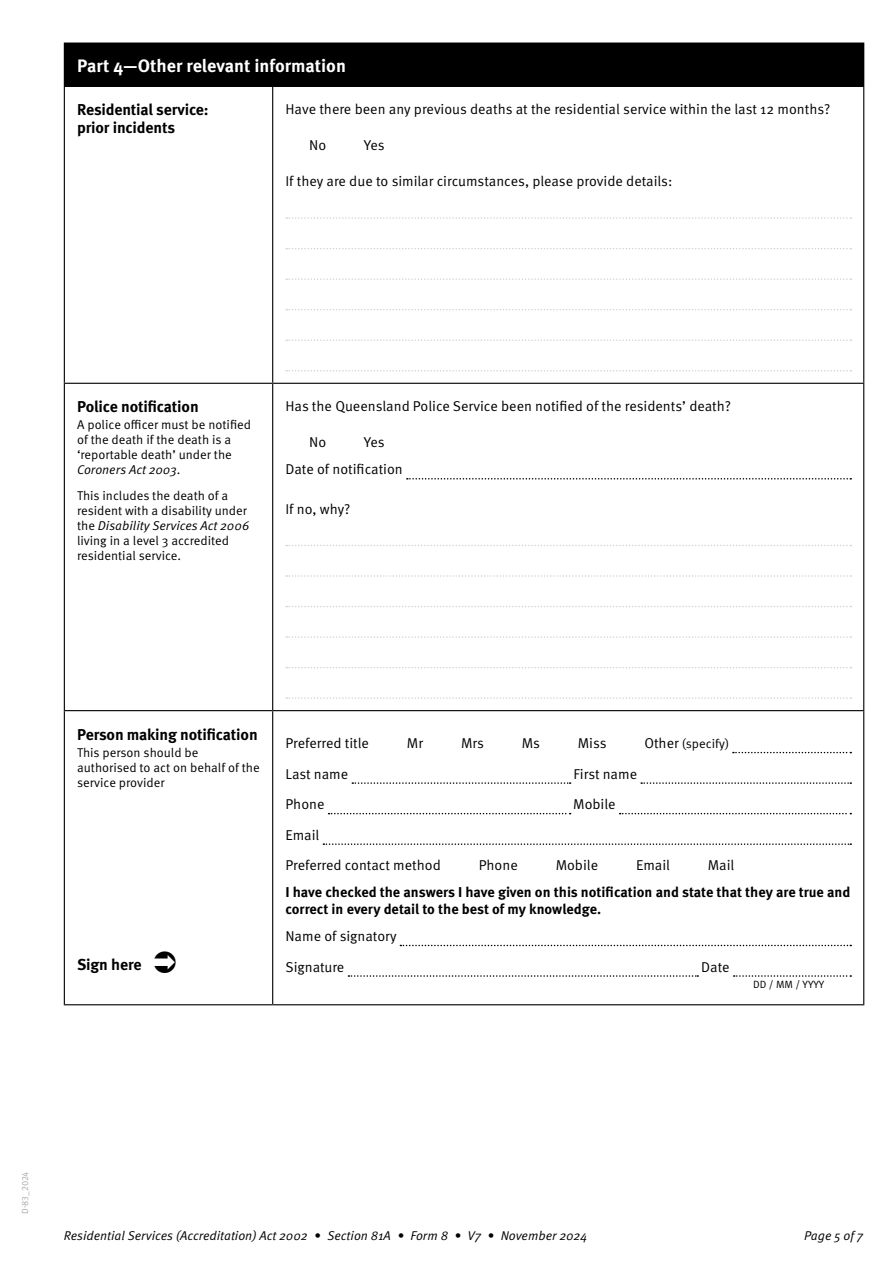
<style>
.page{position:relative;width:893px;height:1263px;background:#fff}
.page>*{position:absolute;margin:0;border:0;box-sizing:border-box;transform-origin:0 0}
.t1{font:700 18px "Meta Pro";color:#fff}
.t2{font:700 15.75px/18px "Meta Pro";letter-spacing:-.01em;color:#000}
.t3{font:14.25px/27.2px "Meta Pro Norm";color:#000}
.t4{font:700 14.25px/16.5px "Meta Pro";color:#000}
.t5{font:12.75px/15px "Meta Pro Norm";color:#000}
.t6{font:12.75px "Meta Pro Norm Ita";color:#000}
.t7{font:10.5px "Meta Pro Norm";color:#000}
.t8{font:9px "Meta Pro Norm";letter-spacing:-.015em;color:#a7a9ac}
.s1{font-family:"Meta Pro Norm"}
.s2{font-size:14.25px}
</style>
<div class="page">
<div style="left:64px;top:43px;width:800px;height:43px;background:#000"></div>
<hr style="left:272px;top:87px;width:1px;height:296px;background:#000">
<hr style="left:64px;top:383px;width:209px;height:1px;background:#000">
<hr style="left:273px;top:383px;width:591px;height:1px;background:#000">
<hr style="left:272px;top:384px;width:1px;height:326px;background:#000">
<hr style="left:64px;top:710px;width:209px;height:1px;background:#000">
<hr style="left:273px;top:710px;width:591px;height:1px;background:#000">
<hr style="left:272px;top:711px;width:1px;height:293px;background:#000">
<hr style="left:64px;top:86px;width:209px;height:1px;background:#000">
<hr style="left:64px;top:87px;width:1px;height:296px;background:#000">
<hr style="left:273px;top:86px;width:591px;height:1px;background:#000">
<hr style="left:863px;top:87px;width:1px;height:296px;background:#000">
<hr style="left:64px;top:384px;width:1px;height:326px;background:#000">
<hr style="left:863px;top:384px;width:1px;height:326px;background:#000">
<hr style="left:64px;top:711px;width:1px;height:293px;background:#000">
<hr style="left:863px;top:711px;width:1px;height:293px;background:#000">
<hr style="left:64px;top:1004px;width:209px;height:1px;background:#000">
<hr style="left:273px;top:1004px;width:591px;height:1px;background:#000">
<svg style="left:286px;top:217px;width:565px;height:2px"></svg>
<svg style="left:286px;top:248px;width:565px;height:1px"></svg>
<svg style="left:286px;top:278px;width:565px;height:2px"></svg>
<svg style="left:286px;top:309px;width:565px;height:1px"></svg>
<svg style="left:286px;top:339px;width:565px;height:2px"></svg>
<svg style="left:286px;top:370px;width:565px;height:1px"></svg>
<svg style="left:407px;top:478px;width:444px;height:1px"></svg>
<svg style="left:286px;top:545px;width:565px;height:1px"></svg>
<svg style="left:286px;top:575px;width:565px;height:2px"></svg>
<svg style="left:286px;top:606px;width:565px;height:1px"></svg>
<svg style="left:286px;top:636px;width:565px;height:2px"></svg>
<svg style="left:286px;top:667px;width:565px;height:1px"></svg>
<svg style="left:286px;top:697px;width:565px;height:2px"></svg>
<svg style="left:733px;top:752px;width:118px;height:1px"></svg>
<svg style="left:352px;top:782px;width:219px;height:2px"></svg>
<svg style="left:641px;top:782px;width:210px;height:2px"></svg>
<svg style="left:329px;top:813px;width:242px;height:1px"></svg>
<svg style="left:620px;top:813px;width:231px;height:1px"></svg>
<svg style="left:323px;top:843px;width:528px;height:2px"></svg>
<svg style="left:400px;top:945px;width:451px;height:1px"></svg>
<svg style="left:348px;top:975px;width:350px;height:2px"></svg>
<svg style="left:734px;top:975px;width:117px;height:2px"></svg>
<p class="t1" style="left:77px;top:51px;width:270px">Part 4—Other relevant information</p>
<p class="t2" style="left:77px;top:100px;width:133px">Residential service: prior incidents</p>
<p class="t3" style="left:285px;top:95px;width:547px">Have there been any previous deaths at the residential service within the last 12 months?</p>
<p class="t3" style="left:309px;top:131px;width:19px">No</p>
<p class="t3" style="left:364px;top:131px;width:22px">Yes</p>
<p class="t3" style="left:285px;top:167px;width:388px">If they are due to similar circumstances, please provide details:</p>
<p class="t2" style="left:77px;top:397px;width:123px">Police notification</p>
<p class="t5" style="left:77px;top:417px;width:176px">A police officer must be notified of the death if the death is a ‘reportable death’ under the</p>
<p class="t6" style="left:77px;top:460px;width:105px">Coroners Act 2003<span class="s1">.</span></p>
<p class="t5" style="left:77px;top:487px;width:171px">This includes the death of a resident with a disability under</p>
<p class="t6" style="left:77px;top:516px;width:174px"><span class="s1">the</span> Disability Services Act 2006</p>
<p class="t5" style="left:77px;top:532px;width:154px">living in a level 3 accredited residential service.</p>
<p class="t3" style="left:285px;top:392px;width:447px">Has the Queensland Police Service been notified of the residents’ death?</p>
<p class="t3" style="left:309px;top:428px;width:19px">No</p>
<p class="t3" style="left:285px;top:428px;width:119px;text-indent:79px">Yes<br>Date of notification</p>
<p class="t3" style="left:285px;top:494px;width:67px">If no, why?</p>
<p class="t2" style="left:77px;top:724px;width:182px">Person making notification</p>
<p class="t5" style="left:77px;top:744px;width:184px">This person should be authorised to act on behalf of the service provider</p>
<p class="t2" style="left:77px;top:955px;width:66px">Sign here</p>
<p class="t3" style="left:285px;top:729px;width:85px">Preferred title</p>
<p class="t3" style="left:407px;top:729px;width:18px">Mr</p>
<p class="t3" style="left:461px;top:729px;width:24px">Mrs</p>
<p class="t3" style="left:522px;top:729px;width:20px">Ms</p>
<p class="t3" style="left:578px;top:729px;width:30px">Miss</p>
<p class="t5" style="left:644px;top:735px;width:86px"><span class="s2">Other</span> (specify)</p>
<p class="t3" style="left:285px;top:759px;width:64px">Last name</p>
<p class="t3" style="left:574px;top:759px;width:65px">First name</p>
<p class="t3" style="left:285px;top:790px;width:41px">Phone</p>
<p class="t3" style="left:573px;top:790px;width:44px">Mobile</p>
<p class="t3" style="left:285px;top:818px;width:157px;line-height:30.6px">Email<br>Preferred contact method</p>
<p class="t3" style="left:479px;top:851px;width:41px">Phone</p>
<p class="t3" style="left:556px;top:851px;width:44px">Mobile</p>
<p class="t3" style="left:636px;top:851px;width:36px">Email</p>
<p class="t3" style="left:708px;top:851px;width:28px">Mail</p>
<p class="t4" style="left:285px;top:883px;width:566px">I have checked the answers I have given on this notification and state that they are true and correct in every detail to the best of my knowledge.</p>
<p class="t3" style="left:285px;top:920px;width:113px;line-height:30.5px">Name of signatory<br>Signature</p>
<p class="t3" style="left:701px;top:952px;width:30px">Date</p>
<p class="t7" style="left:753px;top:976px;width:73px">DD / MM / YYYY</p>
<p class="t8" style="left:18px;top:1214px;width:44px;rotate:-90deg">D-83_2024</p>
<p class="t6" style="left:64px;top:1226px;width:525px">Residential Services (Accreditation) Act 2002 • Section 81A • Form 8 • V7 • November 2024</p>
<p class="t6" style="left:804px;top:1226px;width:61px">Page 5 of 7</p>
</div>
